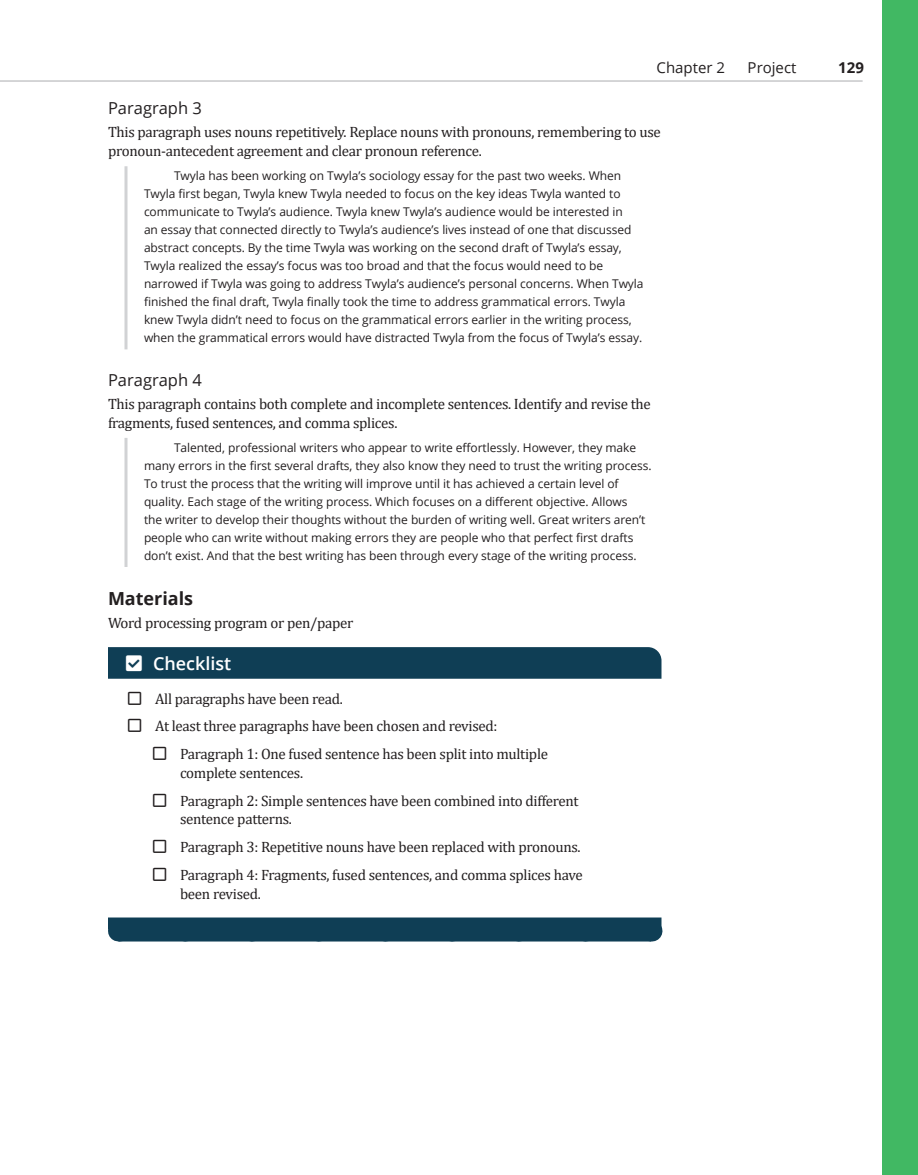
<style>
.page{position:relative;width:918px;height:1175px;background:#fff}
.page>*{position:absolute;margin:0;border:0;box-sizing:border-box;transform-origin:0 0}
.h3_-_Heading_Level_3{font:700 18px "Open Sans";color:#231f20}
.t1{font:600 18px "Open Sans";color:#fff}
.h4_-_Heading_Level_4{font:16.5px "Open Sans";color:#231f20}
.p_-_Body_Text{font:15px/18.8px "Cambria";letter-spacing:-.02em;color:#231f20}
.ul_-_Checkboxes_Level_2{font:15px/18.8px "Cambria";letter-spacing:-.02em;color:#231f20}
.ul_-_Checkboxes{font:15px "Cambria";letter-spacing:-.02em;color:#231f20}
.t2{font:15px "Open Sans";color:#231f20}
.t3{font:700 15px "Open Sans";color:#231f20}
.Example_Paragraph_Text_with_Border{font:12px/18px "Open Sans";letter-spacing:-.005em;color:#231f20}
</style>
<div class="page">
<div style="left:882px;top:0;width:36px;height:1174px;background:#41b863"></div>
<svg style="left:124px;top:166px;width:4px;height:183px"></svg>
<hr style="left:124px;top:438px;width:4px;height:129px;background:#dcddde">
<div style="left:108px;top:917px;width:554px;height:12px;background:#0f3e55"></div>
<div style="left:118px;top:920px;width:533px;height:21px;background:#0f3e55"></div>
<svg style="left:651px;top:929px;width:1px;height:12px"></svg>
<hr style="left:0;top:81px;width:863px;height:1px;background:#c7c8ca">
<div style="left:108px;top:647px;width:554px;height:31px;background:#0f3e55"></div>
<p class="t2" style="left:657px;top:58px;width:70px">Chapter 2</p>
<p class="t2" style="left:748px;top:58px;width:50px">Project</p>
<p class="t3" style="left:838px;top:57px;width:27px">129</p>
<h4 class="h4_-_Heading_Level_4" style="left:108px;top:97px;width:95px">Paragraph 3</h4>
<p class="p_-_Body_Text" style="left:108px;top:123px;width:554px">This paragraph uses nouns repetitively. Replace nouns with pronouns, remembering to use pronoun-antecedent agreement and clear pronoun reference.</p>
<p class="Example_Paragraph_Text_with_Border" style="left:144px;top:166px;width:501px;text-indent:30px">Twyla has been working on Twyla’s sociology essay for the past two weeks. When Twyla first began, Twyla knew Twyla needed to focus on the key ideas Twyla wanted to communicate to Twyla’s audience. Twyla knew Twyla’s audience would be interested in<br>an essay that connected directly to Twyla’s audience’s lives instead of one that discussed abstract concepts. By the time Twyla was working on the second draft of Twyla’s essay, Twyla realized the essay’s focus was too broad and that the focus would need to be narrowed if Twyla was going to address Twyla’s audience’s personal concerns. When Twyla finished the final draft, Twyla finally took the time to address grammatical errors. Twyla knew Twyla didn’t need to focus on the grammatical errors earlier in the writing process, when the grammatical errors would have distracted Twyla from the focus of Twyla’s essay.</p>
<h4 class="h4_-_Heading_Level_4" style="left:108px;top:368px;width:95px">Paragraph 4</h4>
<p class="p_-_Body_Text" style="left:108px;top:394px;width:544px">This paragraph contains both complete and incomplete sentences. Identify and revise the fragments, fused sentences, and comma splices.</p>
<p class="Example_Paragraph_Text_with_Border" style="left:144px;top:438px;width:509px;text-indent:30px">Talented, professional writers who appear to write effortlessly. However, they make many errors in the first several drafts, they also know they need to trust the writing process.<br>To trust the process that the writing will improve until it has achieved a certain level of quality. Each stage of the writing process. Which focuses on a different objective. Allows<br>the writer to develop their thoughts without the burden of writing well. Great writers aren’t people who can write without making errors they are people who that perfect first drafts don’t exist. And that the best writing has been through every stage of the writing process.</p>
<h3 class="h3_-_Heading_Level_3" style="left:108px;top:585px;width:87px">Materials</h3>
<p class="p_-_Body_Text" style="left:108px;top:613px;width:247px">Word processing program or pen/paper</p>
<p class="t1" style="left:153px;top:651px;width:80px">Checklist</p>
<h3 class="ul_-_Checkboxes" style="left:155px;top:689px;width:189px">All paragraphs have been read.</h3>
<h3 class="ul_-_Checkboxes" style="left:155px;top:717px;width:344px">At least three paragraphs have been chosen and revised:</h3>
<h3 class="ul_-_Checkboxes_Level_2" style="left:180px;top:744px;width:370px">Paragraph 1: One fused sentence has been split into multiple complete sentences.</h3>
<h3 class="ul_-_Checkboxes_Level_2" style="left:180px;top:791px;width:400px">Paragraph 2: Simple sentences have been combined into different sentence patterns.</h3>
<h3 class="ul_-_Checkboxes_Level_2" style="left:180px;top:837px;width:402px">Paragraph 3: Repetitive nouns have been replaced with pronouns.</h3>
<h3 class="ul_-_Checkboxes_Level_2" style="left:180px;top:865px;width:404px">Paragraph 4: Fragments, fused sentences, and comma splices have been revised.</h3>
</div>
